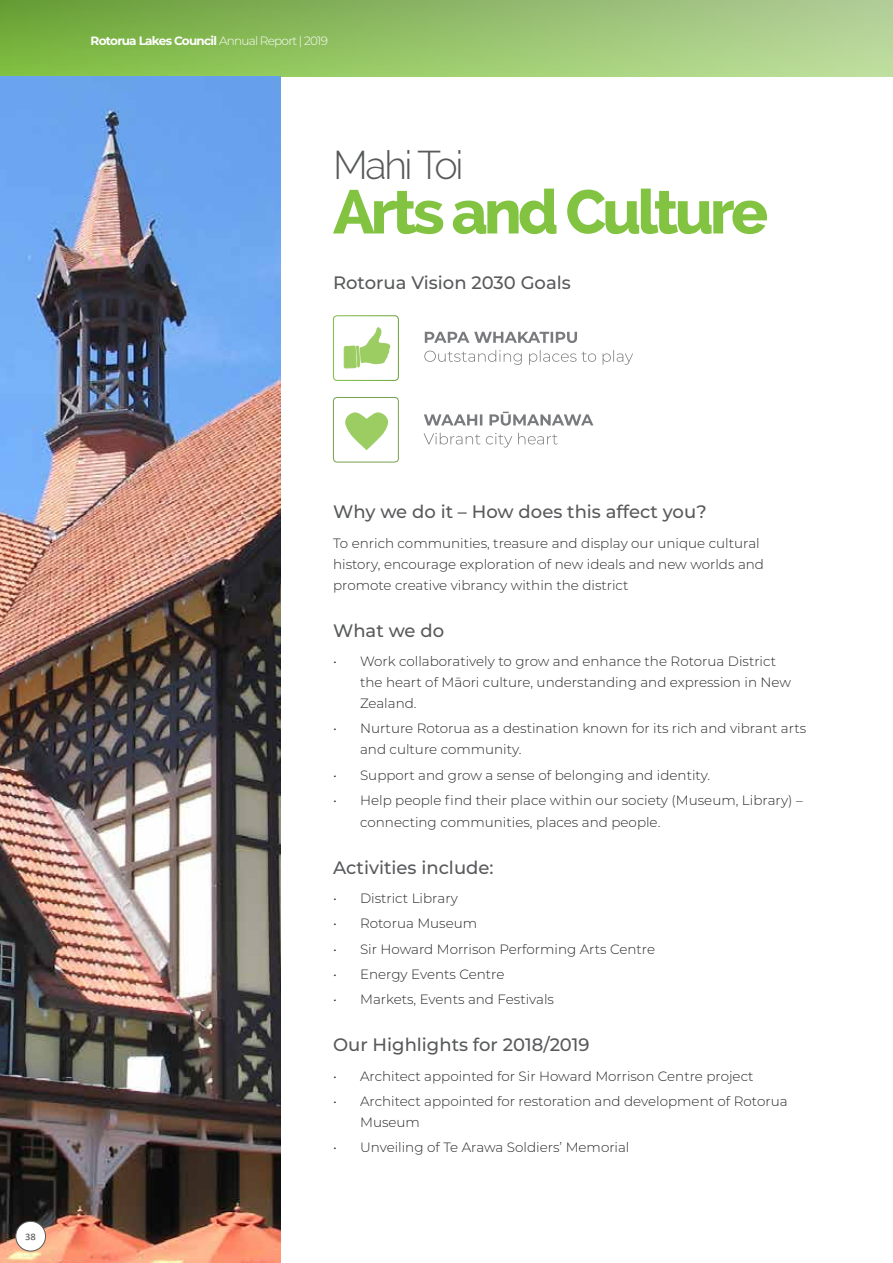
<style>
.page{position:relative;width:893px;height:1263px;background:#fff}
.page>*{position:absolute;margin:0;border:0;box-sizing:border-box;transform-origin:0 0}
.t1{font:800 61.5px "Raleway";letter-spacing:-.06em;color:#82c341}
.t2{font:300 39.45px "Raleway";letter-spacing:-.06em;color:#58595b}
.t3{font:500 18px "Montserrat";color:#58595b}
.t4{font:300 13.5px/21px "Montserrat";color:#292829}
.t5{font:700 12px "Montserrat";letter-spacing:-.06em;color:#fff}
.t6{font:12px "Calibri";color:#58595b}
.s1{font-weight:300}
</style>
<div class="page">
<svg style="left:0;top:0;width:893px;height:77px;background:#95c16c"></svg>
<div style="left:333px;top:397px;width:66px;height:65px;border:1px solid #77a04d;border-radius:4px"></div>
<svg style="left:345px;top:412px;width:43px;height:38px"></svg>
<svg style="left:424px;top:433px;width:134px;height:14px"></svg>
<svg style="left:424px;top:412px;width:169px;height:14px"></svg>
<div style="left:333px;top:315px;width:66px;height:66px;border:1px solid #fff;border-radius:4px"></div>
<svg style="left:344px;top:327px;width:46px;height:41px"></svg>
<svg style="left:424px;top:350px;width:209px;height:15px"></svg>
<svg style="left:425px;top:332px;width:152px;height:11px"></svg>
<img style="left:0;top:77px;width:281px;height:1186px">
<div style="left:16px;top:1221px;width:30px;height:30px;background:#fff;border-radius:50%"></div>
<div style="left:16px;top:1221px;width:30px;height:30px;border:1px solid #58595b;border-radius:50%"></div>
<p class="t5" style="left:91px;top:32px;width:239px">Rotorua Lakes Council <span class="s1">Annual Report | 2019</span></p>
<h2 class="t2" style="left:333px;top:143px;width:132px">Mahi Toi</h2>
<h1 class="t1" style="left:333px;top:177px;width:436px">Arts and Culture</h1>
<h3 class="t3" style="left:333px;top:270px;width:239px">Rotorua Vision 2030 Goals</h3>
<p class="t6" style="left:25px;top:1227px;width:12px">38</p>
<h3 class="t3" style="left:333px;top:499px;width:375px">Why we do it – How does this affect you?</h3>
<p class="t4" style="left:333px;top:532px;width:432px">To enrich communities, treasure and display our unique cultural history, encourage exploration of new ideals and new worlds and promote creative vibrancy within the district</p>
<h3 class="t3" style="left:333px;top:618px;width:113px">What we do</h3>
<p class="t4" style="left:360px;top:650px;width:432px;text-indent:-27px">• Work collaboratively to grow and enhance the Rotorua District the heart of Māori culture, understanding and expression in New<br>Zealand.</p>
<p class="t4" style="left:360px;top:718px;width:448px;text-indent:-27px">• Nurture Rotorua as a destination known for its rich and vibrant arts and culture community.</p>
<p class="t4" style="left:333px;top:764px;width:379px">• Support and grow a sense of belonging and identity.</p>
<p class="t4" style="left:360px;top:789px;width:444px;line-height:21.6px;text-indent:-27px">• Help people find their place within our society (Museum, Library) – connecting communities, places and people.</p>
<h3 class="t3" style="left:333px;top:854px;width:162px">Activities include:</h3>
<p class="t4" style="left:333px;top:887px;width:126px">• District Library</p>
<p class="t4" style="left:333px;top:912px;width:145px">• Rotorua Museum</p>
<p class="t4" style="left:333px;top:938px;width:324px">• Sir Howard Morrison Performing Arts Centre</p>
<p class="t4" style="left:333px;top:963px;width:173px">• Energy Events Centre</p>
<p class="t4" style="left:333px;top:988px;width:222px">• Markets, Events and Festivals</p>
<h3 class="t3" style="left:333px;top:1032px;width:258px">Our Highlights for 2018/2019</h3>
<p class="t4" style="left:333px;top:1065px;width:422px">• Architect appointed for Sir Howard Morrison Centre project</p>
<p class="t4" style="left:360px;top:1090px;width:429px;text-indent:-27px">• Architect appointed for restoration and development of Rotorua<br>Museum</p>
<p class="t4" style="left:333px;top:1136px;width:298px">• Unveiling of Te Arawa Soldiers’ Memorial</p>
</div>
